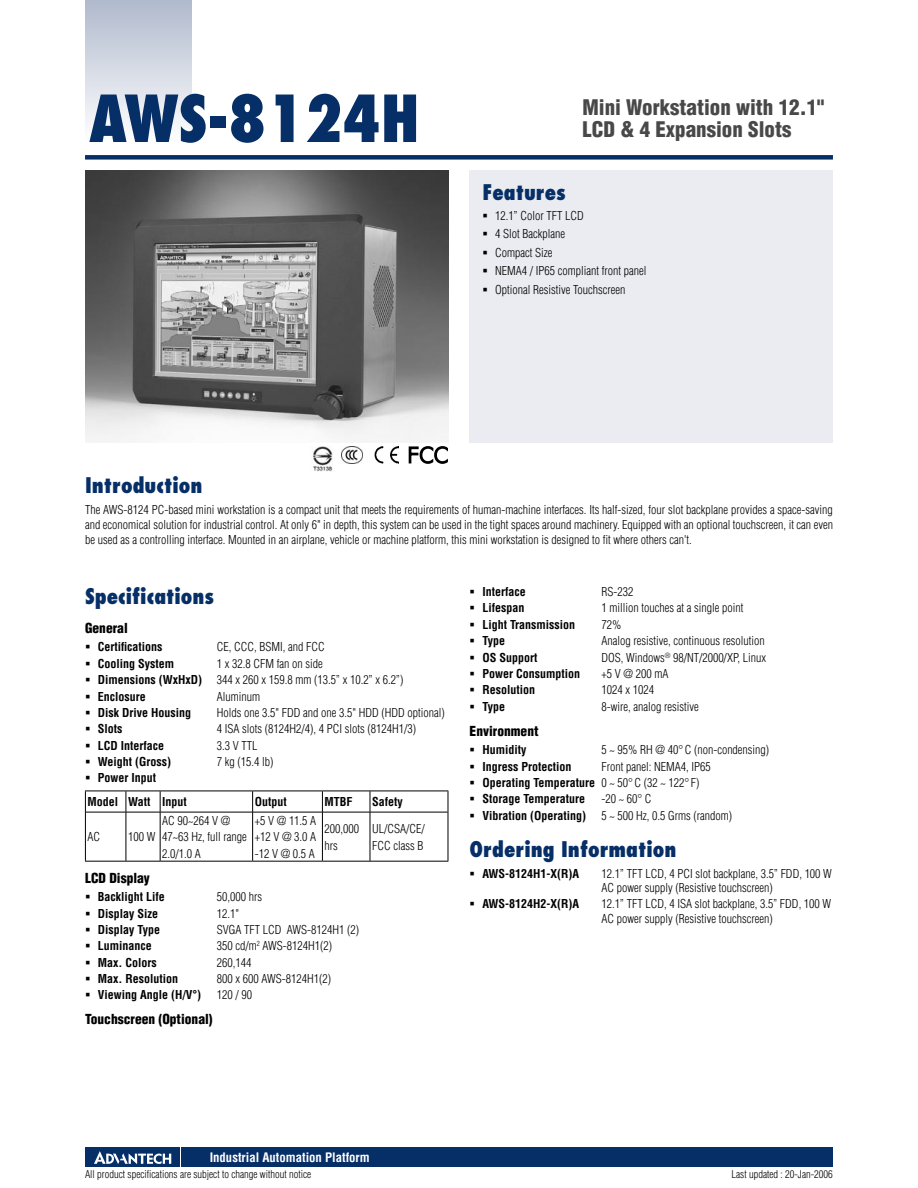
<style>
.page{position:relative;width:918px;height:1188px;background:#fff}
.page>*{position:absolute;margin:0;border:0;box-sizing:border-box;transform-origin:0 0}
.t1{font:800 condensed 63px "Futura";color:#072f67}
.t2{font:800 condensed 21px "Futura";color:#072f67}
.t3{font:900 condensed 21px/22.5px "Helvetica";color:#484848}
.t4{font:900 condensed 13.5px "Helvetica";color:#000}
.t5{font:700 condensed 12.75px "Helvetica";color:#fff}
.t6{font:300 condensed 12px/16.4px "Helvetica";color:#000}
.t7{font:700 condensed 12px/23.7px "Helvetica";color:#000}
.t8{font:300 condensed 10.5px "Helvetica";color:#000}
.s1{font-weight:700}
.s2{font-weight:300}
</style>
<div class="page">
<div style="left:85px;top:155px;width:748px;height:5px;background:#072f67"></div>
<div style="left:182px;top:1147px;width:651px;height:20px;background:#072f67"></div>
<div style="left:85px;top:0;width:106px;height:143px;background:linear-gradient(to bottom,#b0bacd,#fff)"></div>
<div style="left:470px;top:170px;width:363px;height:272px;background:#eaecf1"></div>
<div style="left:85px;top:1147px;width:95px;height:20px;background:#072f67"></div>
<svg style="left:94px;top:1151px;width:77px;height:13px"></svg>
<svg style="left:85px;top:791px;width:364px;height:70px"></svg>
<hr style="left:85px;top:812px;width:1px;height:49px;background:#000">
<hr style="left:448px;top:812px;width:1px;height:49px;background:#000">
<hr style="left:85px;top:861px;width:41px;height:1px;background:#000">
<hr style="left:126px;top:861px;width:34px;height:1px;background:#000">
<hr style="left:160px;top:861px;width:93px;height:1px;background:#000">
<hr style="left:253px;top:861px;width:69px;height:1px;background:#000">
<hr style="left:322px;top:861px;width:48px;height:1px;background:#000">
<hr style="left:370px;top:861px;width:78px;height:1px;background:#000">
<img style="left:375px;top:446px;width:24px;height:17px">
<img style="left:341px;top:446px;width:22px;height:17px">
<svg style="left:409px;top:446px;width:39px;height:17px"></svg>
<img style="left:85px;top:170px;width:363px;height:272px">
<img style="left:313px;top:446px;width:20px;height:26px">
<h1 class="t1" style="left:89px;top:78px;width:333px">AWS-8124H</h1>
<h2 class="t2" style="left:482px;top:178px;width:85px">Features</h2>
<h2 class="t3" style="left:583px;top:96px;width:243px">Mini Workstation with 12.1"<br>LCD &amp; 4 Expansion Slots</h2>
<p class="t6" style="left:482px;top:207px;width:103px">▪ 12.1” Color TFT LCD</p>
<p class="t6" style="left:482px;top:226px;width:84px">▪ 4 Slot Backplane</p>
<p class="t6" style="left:482px;top:244px;width:72px">▪ Compact Size</p>
<p class="t6" style="left:482px;top:263px;width:166px">▪ NEMA4 / IP65 compliant front panel</p>
<p class="t6" style="left:482px;top:281px;width:145px">▪ Optional Resistive Touchscreen</p>
<h2 class="t2" style="left:85px;top:472px;width:119px">Introduction</h2>
<p class="t6" style="left:85px;top:503px;width:750px;line-height:15px;text-align:justify">The AWS-8124 PC-based mini workstation is a compact unit that meets the requirements of human-machine interfaces. Its half-sized, four slot backplane provides a space-saving and economical solution for industrial control. At only 6" in depth, this system can be used in the tight spaces around machinery. Equipped with an optional touchscreen, it can even be used as a controlling interface. Mounted in an airplane, vehicle or machine platform, this mini workstation is designed to fit where others can't.</p>
<h2 class="t2" style="left:85px;top:582px;width:131px">Specifications</h2>
<p class="t4" style="left:85px;top:620px;width:44px">General</p>
<p class="t7" style="left:85px;top:635px;width:79px">▪ Certifications</p>
<p class="t6" style="left:217px;top:639px;width:109px">CE, CCC, BSMI, and FCC</p>
<p class="t7" style="left:85px;top:651px;width:91px">▪ Cooling System</p>
<p class="t6" style="left:217px;top:655px;width:107px">1 x 32.8 CFM fan on side</p>
<p class="t6" style="left:85px;top:672px;width:320px">▪ <span class="s1">Dimensions (WxHxD)</span> 344 x 260 x 159.8 mm (13.5” x 10.2” x 6.2”)</p>
<p class="t7" style="left:85px;top:684px;width:62px">▪ Enclosure</p>
<p class="t6" style="left:217px;top:688px;width:45px">Aluminum</p>
<p class="t7" style="left:85px;top:701px;width:108px">▪ Disk Drive Housing</p>
<p class="t6" style="left:217px;top:704px;width:230px">Holds one 3.5" FDD and one 3.5" HDD (HDD optional)</p>
<p class="t7" style="left:85px;top:717px;width:39px">▪ Slots</p>
<p class="t6" style="left:217px;top:721px;width:201px">4 ISA slots (8124H2/4), 4 PCI slots (8124H1/3)</p>
<p class="t7" style="left:85px;top:733px;width:81px">▪ LCD Interface</p>
<p class="t6" style="left:217px;top:737px;width:42px">3.3 V TTL</p>
<p class="t7" style="left:85px;top:750px;width:88px">▪ Weight (Gross)</p>
<p class="t6" style="left:217px;top:753px;width:58px">7 kg (15.4 lb)</p>
<p class="t7" style="left:85px;top:766px;width:103px">▪ Power Input<br>Model Watt Input</p>
<p class="t7" style="left:255px;top:790px;width:34px">Output</p>
<p class="t7" style="left:325px;top:790px;width:30px">MTBF</p>
<p class="t7" style="left:372px;top:790px;width:32px">Safety</p>
<p class="t6" style="left:162px;top:812px;width:86px">AC 90~264 V @<br>47~63 Hz, full range<br>2.0/1.0 A</p>
<p class="t6" style="left:255px;top:812px;width:63px;text-align:justify">+5 V @ 11.5 A +12 V @ 3.0 A -12 V @ 0.5 A</p>
<p class="t6" style="left:325px;top:821px;width:36px">200,000 hrs</p>
<p class="t6" style="left:372px;top:821px;width:54px">UL/CSA/CE/<br>FCC class B</p>
<p class="t6" style="left:88px;top:829px;width:14px">AC</p>
<p class="t6" style="left:128px;top:829px;width:29px">100 W</p>
<p class="t4" style="left:85px;top:869px;width:66px">LCD Display</p>
<p class="t7" style="left:85px;top:885px;width:81px">▪ Backlight Life</p>
<p class="t6" style="left:217px;top:889px;width:47px">50,000 hrs</p>
<p class="t7" style="left:85px;top:901px;width:75px">▪ Display Size</p>
<p class="t6" style="left:217px;top:905px;width:24px">12.1"</p>
<p class="t7" style="left:85px;top:918px;width:77px">▪ Display Type</p>
<p class="t6" style="left:217px;top:921px;width:144px">SVGA TFT LCD AWS-8124H1 (2)</p>
<p class="t7" style="left:85px;top:934px;width:68px">▪ Luminance</p>
<p class="t6" style="left:217px;top:938px;width:117px">350 cd/m<sup>2</sup> AWS-8124H1(2)</p>
<p class="t7" style="left:85px;top:950px;width:73px">▪ Max. Colors</p>
<p class="t6" style="left:217px;top:954px;width:36px">260,144</p>
<p class="t7" style="left:85px;top:967px;width:95px">▪ Max. Resolution</p>
<p class="t6" style="left:217px;top:970px;width:116px">800 x 600 AWS-8124H1(2)</p>
<p class="t7" style="left:85px;top:983px;width:118px">▪ Viewing Angle (H/V°)</p>
<p class="t6" style="left:217px;top:987px;width:37px">120 / 90</p>
<p class="t4" style="left:85px;top:1011px;width:129px">Touchscreen (Optional)</p>
<p class="t7" style="left:470px;top:580px;width:58px">▪ Interface</p>
<p class="t6" style="left:601px;top:583px;width:33px">RS-232</p>
<p class="t7" style="left:470px;top:596px;width:56px">▪ Lifespan</p>
<p class="t6" style="left:601px;top:600px;width:143px">1 million touches at a single point</p>
<p class="t7" style="left:470px;top:612px;width:107px">▪ Light Transmission</p>
<p class="t6" style="left:601px;top:616px;width:21px">72%</p>
<p class="t7" style="left:470px;top:629px;width:37px">▪ Type</p>
<p class="t6" style="left:601px;top:633px;width:165px">Analog resistive, continuous resolution</p>
<p class="t7" style="left:470px;top:645px;width:69px">▪ OS Support</p>
<p class="t6" style="left:601px;top:649px;width:166px">DOS, Windows<sup>®</sup> 98/NT/2000/XP, Linux</p>
<p class="t7" style="left:470px;top:662px;width:112px">▪ Power Consumption</p>
<p class="t6" style="left:601px;top:665px;width:68px">+5 V @ 200 mA</p>
<p class="t7" style="left:470px;top:678px;width:67px">▪ Resolution</p>
<p class="t6" style="left:601px;top:682px;width:54px">1024 x 1024</p>
<p class="t7" style="left:470px;top:694px;width:37px">▪ Type</p>
<p class="t6" style="left:601px;top:698px;width:99px">8-wire, analog resistive</p>
<p class="t4" style="left:470px;top:722px;width:70px">Environment</p>
<p class="t7" style="left:470px;top:738px;width:58px">▪ Humidity</p>
<p class="t6" style="left:601px;top:742px;width:169px">5 ~ 95% RH @ 40°C (non-condensing)</p>
<p class="t7" style="left:470px;top:754px;width:103px">▪ Ingress Protection</p>
<p class="t6" style="left:601px;top:758px;width:111px">Front panel: NEMA4, IP65</p>
<p class="t7" style="left:470px;top:771px;width:231px">▪ Operating Temperature <span class="s2">0 ~ 50°C (32 ~ 122° F)</span></p>
<p class="t7" style="left:470px;top:787px;width:117px">▪ Storage Temperature</p>
<p class="t6" style="left:601px;top:791px;width:52px">-20 ~ 60° C</p>
<p class="t7" style="left:470px;top:803px;width:118px">▪ Vibration (Operating)</p>
<p class="t6" style="left:601px;top:807px;width:132px">5 ~ 500 Hz, 0.5 Grms (random)</p>
<h2 class="t2" style="left:470px;top:836px;width:208px">Ordering Information</h2>
<p class="t7" style="left:470px;top:861px;width:111px">▪ AWS-8124H1-X(R)A</p>
<p class="t6" style="left:601px;top:866px;width:232px;line-height:14.2px">12.1” TFT LCD, 4 PCI slot backplane, 3.5” FDD, 100 W<br>AC power supply (Resistive touchscreen)</p>
<p class="t7" style="left:470px;top:892px;width:111px">▪ AWS-8124H2-X(R)A</p>
<p class="t6" style="left:601px;top:897px;width:231px;line-height:14.2px">12.1” TFT LCD, 4 ISA slot backplane, 3.5” FDD, 100 W<br>AC power supply (Resistive touchscreen)</p>
<p class="t5" style="left:210px;top:1150px;width:162px">Industrial Automation Platform</p>
<p class="t8" style="left:85px;top:1168px;width:228px">All product specifications are subject to change without notice</p>
<p class="t8" style="left:732px;top:1168px;width:103px">Last updated : 20-Jan-2006</p>
</div>
